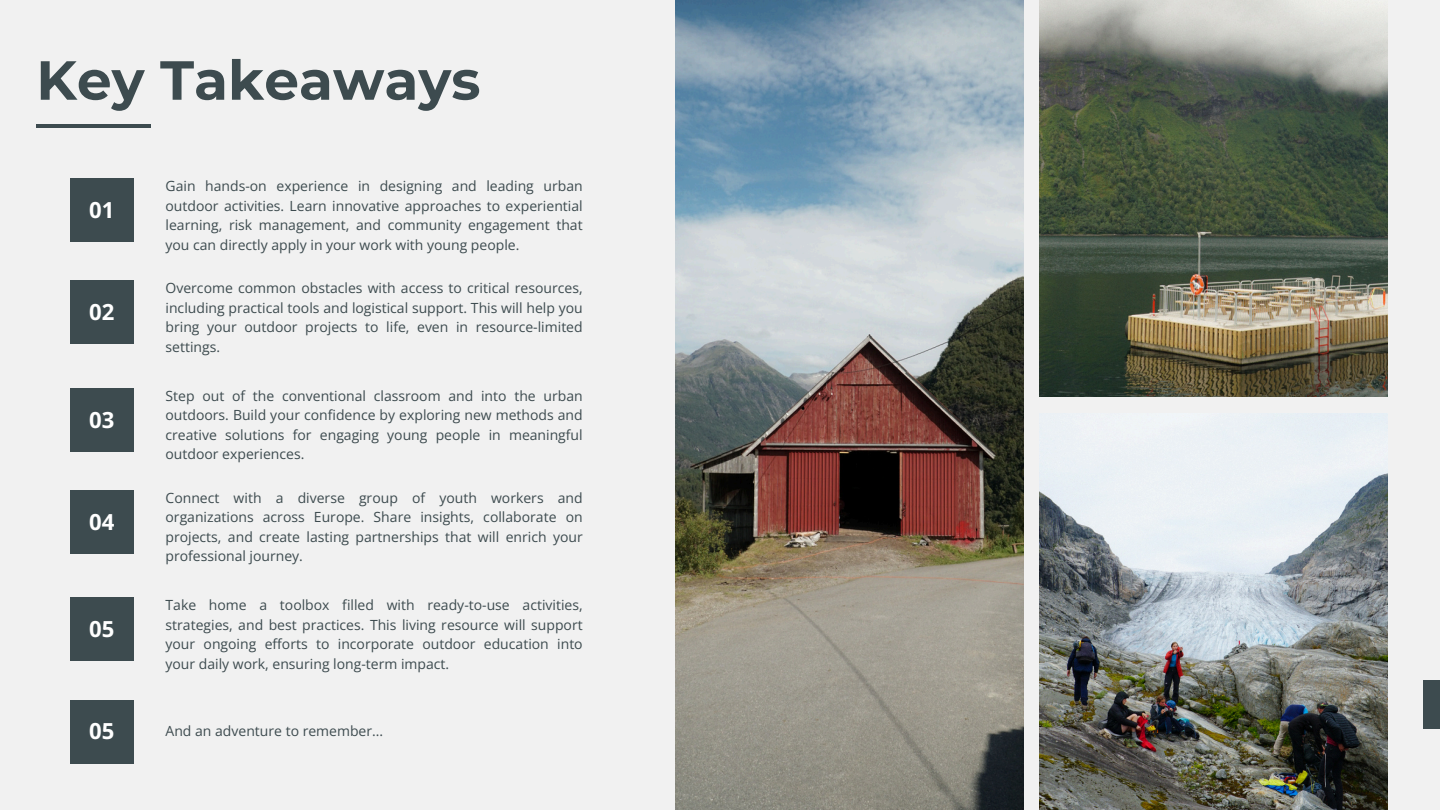
<style>
.page{position:relative;width:1440px;height:810px;background:#f1f1f1}
.page>*{position:absolute;margin:0;border:0;box-sizing:border-box;transform-origin:0 0}
.t1{font:700 55px "Montserrat";color:#3d4b4f}
.t2{font:700 22.1px "Open Sans";color:#fff}
.t3{font:14px/19.5px "Open Sans";color:#3d4b4f;text-align:justify}
</style>
<div class="page">
<div style="left:1424px;top:681px;width:16px;height:48px;background:#3d4b4f"></div>
<img style="left:1039px;top:413px;width:348px;height:397px">
<img style="left:1039px;top:0;width:348px;height:397px">
<img style="left:676px;top:0;width:348px;height:810px">
<hr style="left:36px;top:124px;width:115px;height:4px;background:#3d4b4f">
<div style="left:70px;top:178px;width:64px;height:64px;background:#3d4b4f"></div>
<div style="left:70px;top:281px;width:64px;height:63px;background:#3d4b4f"></div>
<div style="left:70px;top:388px;width:64px;height:63px;background:#3d4b4f"></div>
<div style="left:70px;top:490px;width:64px;height:64px;background:#3d4b4f"></div>
<div style="left:70px;top:598px;width:64px;height:63px;background:#3d4b4f"></div>
<div style="left:70px;top:700px;width:64px;height:63px;background:#3d4b4f"></div>
<h1 class="t1" style="left:36px;top:47px;width:446px">Key Takeaways</h1>
<p class="t2" style="left:89px;top:194px;width:27px">01</p>
<p class="t2" style="left:89px;top:296px;width:27px">02</p>
<p class="t2" style="left:89px;top:404px;width:27px">03</p>
<p class="t2" style="left:89px;top:506px;width:27px">04</p>
<p class="t2" style="left:89px;top:614px;width:27px">05</p>
<p class="t3" style="left:166px;top:176px;width:419px">Gain hands-on experience in designing and leading urban outdoor activities. Learn innovative approaches to experiential learning, risk management, and community engagement that you can directly apply in your work with young people.</p>
<p class="t3" style="left:166px;top:278px;width:419px">Overcome common obstacles with access to critical resources, including practical tools and logistical support. This will help you bring your outdoor projects to life, even in resource-limited settings.</p>
<p class="t3" style="left:166px;top:386px;width:419px">Step out of the conventional classroom and into the urban outdoors. Build your confidence by exploring new methods and creative solutions for engaging young people in meaningful outdoor experiences.</p>
<p class="t3" style="left:166px;top:488px;width:419px">Connect with a diverse group of youth workers and organizations across Europe. Share insights, collaborate on projects, and create lasting partnerships that will enrich your professional journey.</p>
<p class="t3" style="left:166px;top:595px;width:419px">Take home a toolbox filled with ready-to-use activities, strategies, and best practices. This living resource will support your ongoing efforts to incorporate outdoor education into your daily work, ensuring long-term impact.</p>
<p class="t2" style="left:89px;top:716px;width:27px">05</p>
<p class="t3" style="left:166px;top:721px;width:219px">And an adventure to remember...</p>
</div>
